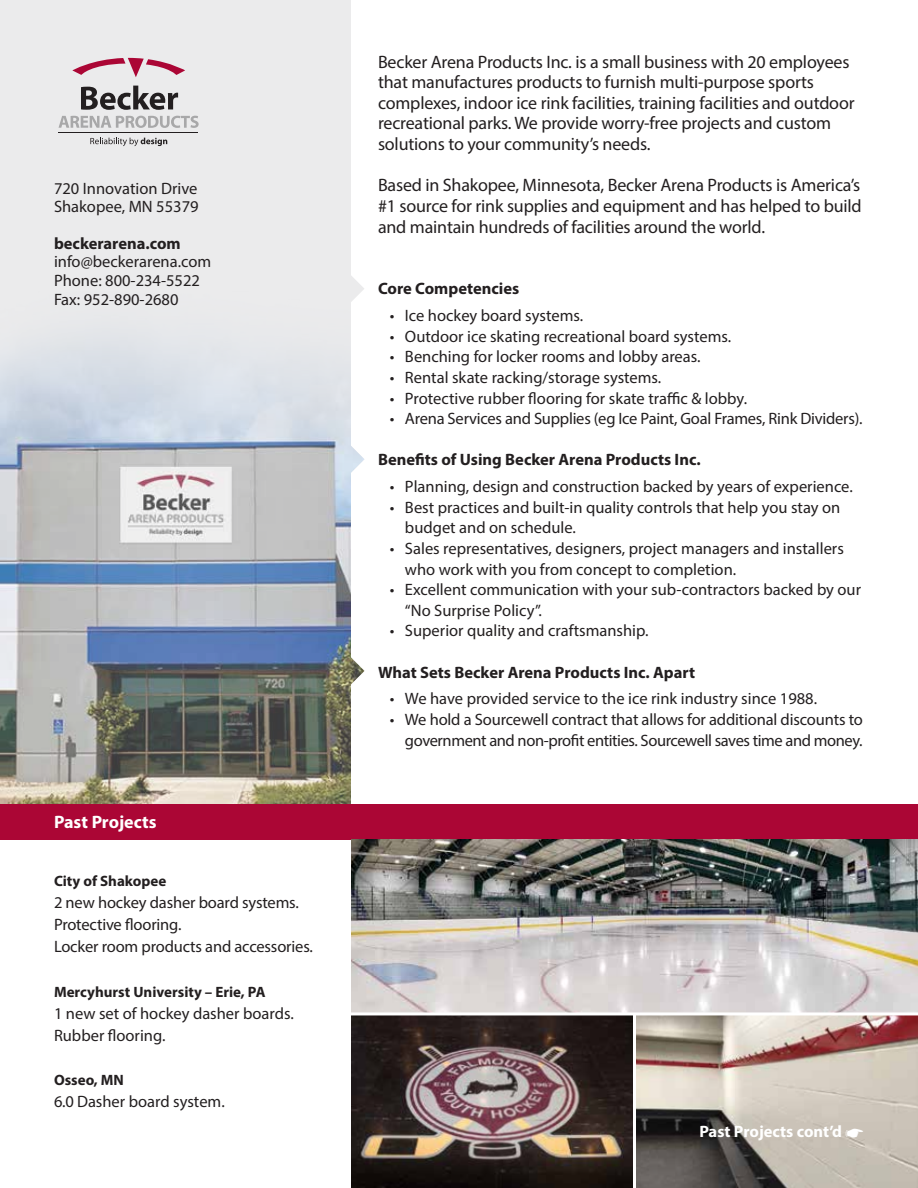
<style>
.page{position:relative;width:918px;height:1188px;background:#fff}
.page>*{position:absolute;margin:0;border:0;box-sizing:border-box;transform-origin:0 0}
.t1{font:18px/20.7px "Myriad Pro";letter-spacing:-.01em;color:#231f20}
.t2{font:700 18px "Myriad Pro";color:#fff}
.t3{font:16.5px/22.2px "Myriad Pro";color:#231f20}
.t4{font:16.5px/20.7px "Myriad Pro";letter-spacing:-.02em;color:#231f20;text-align:right}
.t5{font:700 16.5px "Myriad Pro";color:#231f20}
.t6{font:700 16.5px "Myriad Pro";color:#fff}
.t7{font:700 15px "Myriad Pro";color:#231f20}
</style>
<div class="page">
<div style="left:0;top:0;width:351px;height:196px;background:#ebebec"></div>
<img style="left:0;top:196px;width:364px;height:609px">
<svg style="left:59px;top:116px;width:140px;height:12px"></svg>
<svg style="left:81px;top:86px;width:97px;height:24px"></svg>
<svg style="left:90px;top:138px;width:77px;height:8px"></svg>
<hr style="left:59px;top:133px;width:139px;height:1px;background:#231f20">
<svg style="left:72px;top:58px;width:113px;height:19px"></svg>
<div style="left:0;top:805px;width:918px;height:35px;background:#ab0635"></div>
<img style="left:351px;top:840px;width:567px;height:348px">
<hr style="left:351px;top:1012px;width:567px;height:3px;background:#fff">
<hr style="left:633px;top:1014px;width:3px;height:174px;background:#fff">
<svg style="left:846px;top:1128px;width:17px;height:9px"></svg>
<p class="t3" style="left:54px;top:179px;width:146px;line-height:18px">720 Innovation Drive<br>Shakopee, MN 55379</p>
<p class="t5" style="left:54px;top:232px;width:128px">beckerarena.com</p>
<p class="t3" style="left:54px;top:252px;width:159px;line-height:18.8px">info@beckerarena.com<br>Phone: 800-234-5522<br>Fax: 952-890-2680</p>
<p class="t2" style="left:54px;top:810px;width:104px">Past Projects</p>
<p class="t7" style="left:54px;top:871px;width:114px">City of Shakopee</p>
<p class="t3" style="left:54px;top:891px;width:260px">2 new hockey dasher board systems.<br>Protective flooring.<br>Locker room products and accessories.</p>
<p class="t7" style="left:54px;top:982px;width:213px">Mercyhurst University – Erie, PA</p>
<p class="t3" style="left:54px;top:1002px;width:241px">1 new set of hockey dasher boards.<br>Rubber flooring.</p>
<p class="t7" style="left:54px;top:1070px;width:71px">Osseo, MN</p>
<p class="t3" style="left:54px;top:1090px;width:172px">6.0 Dasher board system.</p>
<p class="t1" style="left:378px;top:51px;width:478px">Becker Arena Products Inc. is a small business with 20 employees that manufactures products to furnish multi-purpose sports complexes, indoor ice rink facilities, training facilities and outdoor recreational parks. We provide worry-free projects and custom solutions to your community’s needs.</p>
<p class="t1" style="left:378px;top:175px;width:485px;text-align:justify">Based in Shakopee, Minnesota, Becker Arena Products is America’s #1 source for rink supplies and equipment and has helped to build and maintain hundreds of facilities around the world.</p>
<p class="t5" style="left:378px;top:278px;width:143px">Core Competencies</p>
<p class="t3" style="left:390px;top:304px;width:195px">• Ice hockey board systems.</p>
<p class="t3" style="left:390px;top:325px;width:343px">• Outdoor ice skating recreational board systems.</p>
<p class="t3" style="left:390px;top:345px;width:312px">• Benching for locker rooms and lobby areas.</p>
<p class="t3" style="left:390px;top:366px;width:273px">• Rental skate racking/storage systems.</p>
<p class="t3" style="left:390px;top:387px;width:359px">• Protective rubber flooring for skate traffic &amp; lobby.</p>
<p class="t3" style="left:390px;top:407px;width:474px">• Arena Services and Supplies (eg Ice Paint, Goal Frames, Rink Dividers).</p>
<p class="t5" style="left:378px;top:449px;width:324px">Benefits of Using Becker Arena Products Inc.</p>
<p class="t3" style="left:390px;top:475px;width:464px">• Planning, design and construction backed by years of experience.</p>
<p class="t3" style="left:405px;top:496px;width:437px;line-height:20.7px;text-indent:-15px">• Best practices and built-in quality controls that help you stay on budget and on schedule.</p>
<p class="t3" style="left:405px;top:538px;width:440px;line-height:20.7px;text-indent:-15px">• Sales representatives, designers, project managers and installers who work with you from concept to completion.</p>
<p class="t3" style="left:405px;top:579px;width:458px;line-height:20.7px;text-indent:-15px">• Excellent communication with your sub-contractors backed by our “No Surprise Policy”.</p>
<p class="t3" style="left:390px;top:619px;width:260px">• Superior quality and craftsmanship.</p>
<p class="t5" style="left:378px;top:661px;width:319px">What Sets Becker Arena Products Inc. Apart</p>
<p class="t3" style="left:390px;top:687px;width:429px">• We have provided service to the ice rink industry since 1988.</p>
<p class="t4" style="left:390px;top:709px;width:475px">• We hold a Sourcewell contract that allows for additional discounts to government and non-profit entities. Sourcewell saves time and money.</p>
<p class="t6" style="left:699px;top:1121px;width:144px">Past Projects cont’d</p>
</div>
